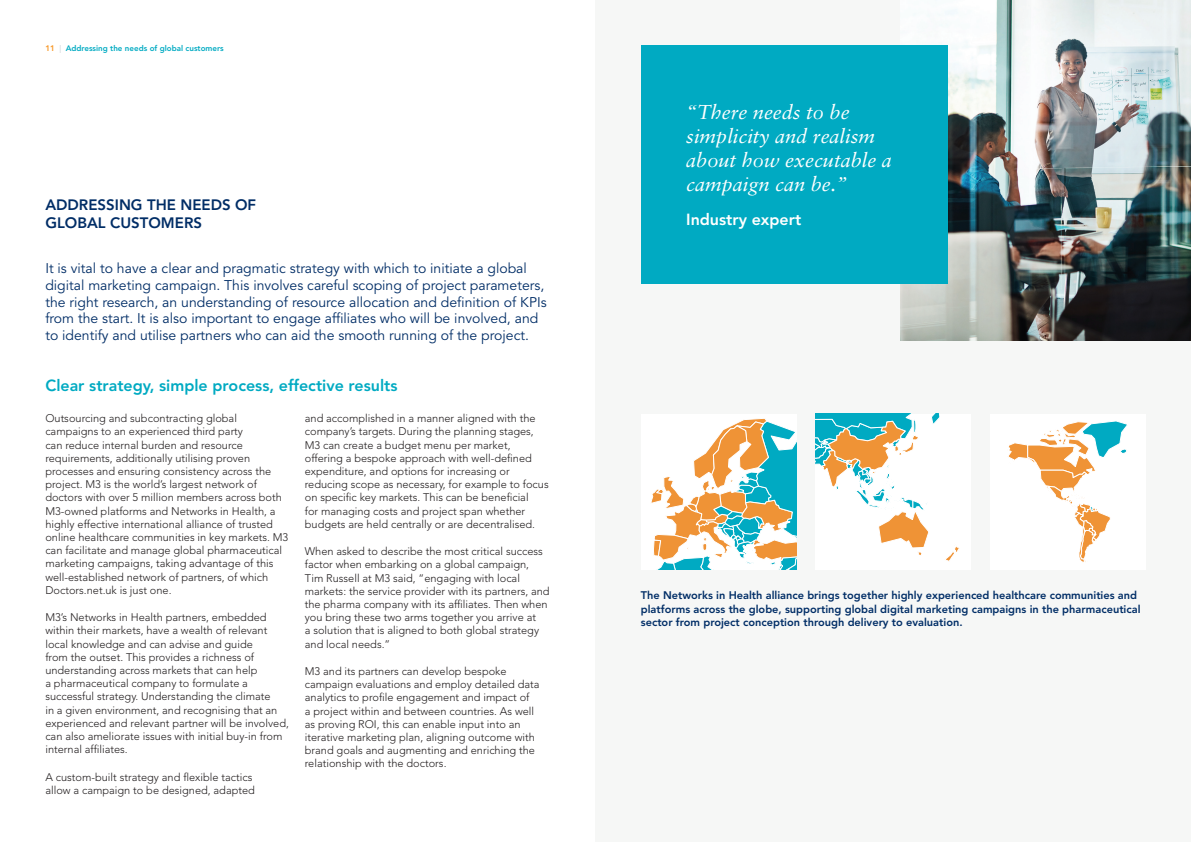
<style>
.page{position:relative;width:1191px;height:842px;background:#fff}
.page>*{position:absolute;margin:0;border:0;box-sizing:border-box;transform-origin:0 0}
.t1{font:italic 20px/24px "Sabon";color:#fff}
.t2{font:800 16px "Avenir LT Std";color:#00aac2}
.t3{font:800 16px "Avenir LT Std";color:#fff}
.t4{font:800 15px/18px "Avenir LT Std";color:#002d66}
.t5{font:14px/16.8px "Avenir LT Std";color:#002d66}
.t6{font:300 11px/13.2px "Avenir LT Std";color:#231f20}
.t7{font:800 11px/13.2px "Avenir LT Std";color:#002d66}
.t8{font:800 8px "Avenir LT Std";color:#00aac2}
.s1{color:#f7931d}
.s2{font-weight:400;color:#c2c9cc}
</style>
<div class="page">
<div style="left:595px;top:0;width:596px;height:842px;background:#f6f7f6"></div>
<img style="left:900px;top:0;width:291px;height:340px">
<div style="left:641px;top:45px;width:306px;height:238px;background:#00aac2"></div>
<svg style="left:651px;top:419px;width:146px;height:151px"></svg>
<div style="left:815px;top:414px;width:156px;height:156px;background:#fff"></div>
<svg style="left:815px;top:414px;width:144px;height:147px"></svg>
<div style="left:989px;top:414px;width:156px;height:156px;background:#fff"></div>
<svg style="left:1008px;top:421px;width:119px;height:141px"></svg>
<p class="t8" style="left:45px;top:44px;width:180px"><span class="s1">11</span> <span class="s2">|</span> Addressing the needs of global customers</p>
<p class="t4" style="left:45px;top:196px;width:212px">ADDRESSING THE NEEDS OF<br>GLOBAL CUSTOMERS</p>
<p class="t5" style="left:45px;top:260px;width:503px">It is vital to have a clear and pragmatic strategy with which to initiate a global digital marketing campaign. This involves careful scoping of project parameters, the right research, an understanding of resource allocation and definition of KPIs from the start. It is also important to engage affiliates who will be involved, and to identify and utilise partners who can aid the smooth running of the project.</p>
<p class="t2" style="left:45px;top:375px;width:354px">Clear strategy, simple process, effective results</p>
<p class="t6" style="left:45px;top:412px;width:244px">Outsourcing and subcontracting global campaigns to an experienced third party<br>can reduce internal burden and resource requirements, additionally utilising proven processes and ensuring consistency across the project. M3 is the world’s largest network of doctors with over 5 million members across both M3-owned platforms and Networks in Health, a highly effective international alliance of trusted online healthcare communities in key markets. M3 can facilitate and manage global pharmaceutical marketing campaigns, taking advantage of this well-established network of partners, of which Doctors.net.uk is just one.</p>
<p class="t6" style="left:45px;top:611px;width:245px">M3’s Networks in Health partners, embedded within their markets, have a wealth of relevant local knowledge and can advise and guide<br>from the outset. This provides a richness of understanding across markets that can help<br>a pharmaceutical company to formulate a successful strategy. Understanding the climate<br>in a given environment, and recognising that an experienced and relevant partner will be involved, can also ameliorate issues with initial buy-in from internal affiliates.</p>
<p class="t6" style="left:45px;top:770px;width:211px">A custom-built strategy and flexible tactics allow a campaign to be designed, adapted</p>
<p class="t6" style="left:305px;top:412px;width:245px">and accomplished in a manner aligned with the company’s targets. During the planning stages, M3 can create a budget menu per market, offering a bespoke approach with well-defined expenditure, and options for increasing or reducing scope as necessary, for example to focus on specific key markets. This can be beneficial<br>for managing costs and project span whether budgets are held centrally or are decentralised.</p>
<p class="t6" style="left:305px;top:545px;width:246px">When asked to describe the most critical success factor when embarking on a global campaign, Tim Russell at M3 said, “engaging with local markets: the service provider with its partners, and the pharma company with its affiliates. Then when you bring these two arms together you arrive at<br>a solution that is aligned to both global strategy and local needs.”</p>
<p class="t6" style="left:305px;top:665px;width:236px">M3 and its partners can develop bespoke campaign evaluations and employ detailed data analytics to profile engagement and impact of<br>a project within and between countries. As well as proving ROI, this can enable input into an iterative marketing plan, aligning outcome with brand goals and augmenting and enriching the relationship with the doctors.</p>
<p class="t1" style="left:686px;top:100px;width:207px">“There needs to be simplicity and realism about how executable a campaign can be.”</p>
<p class="t3" style="left:686px;top:210px;width:116px">Industry expert</p>
<p class="t7" style="left:641px;top:589px;width:501px">The Networks in Health alliance brings together highly experienced healthcare communities and platforms across the globe, supporting global digital marketing campaigns in the pharmaceutical sector from project conception through delivery to evaluation.</p>
</div>
